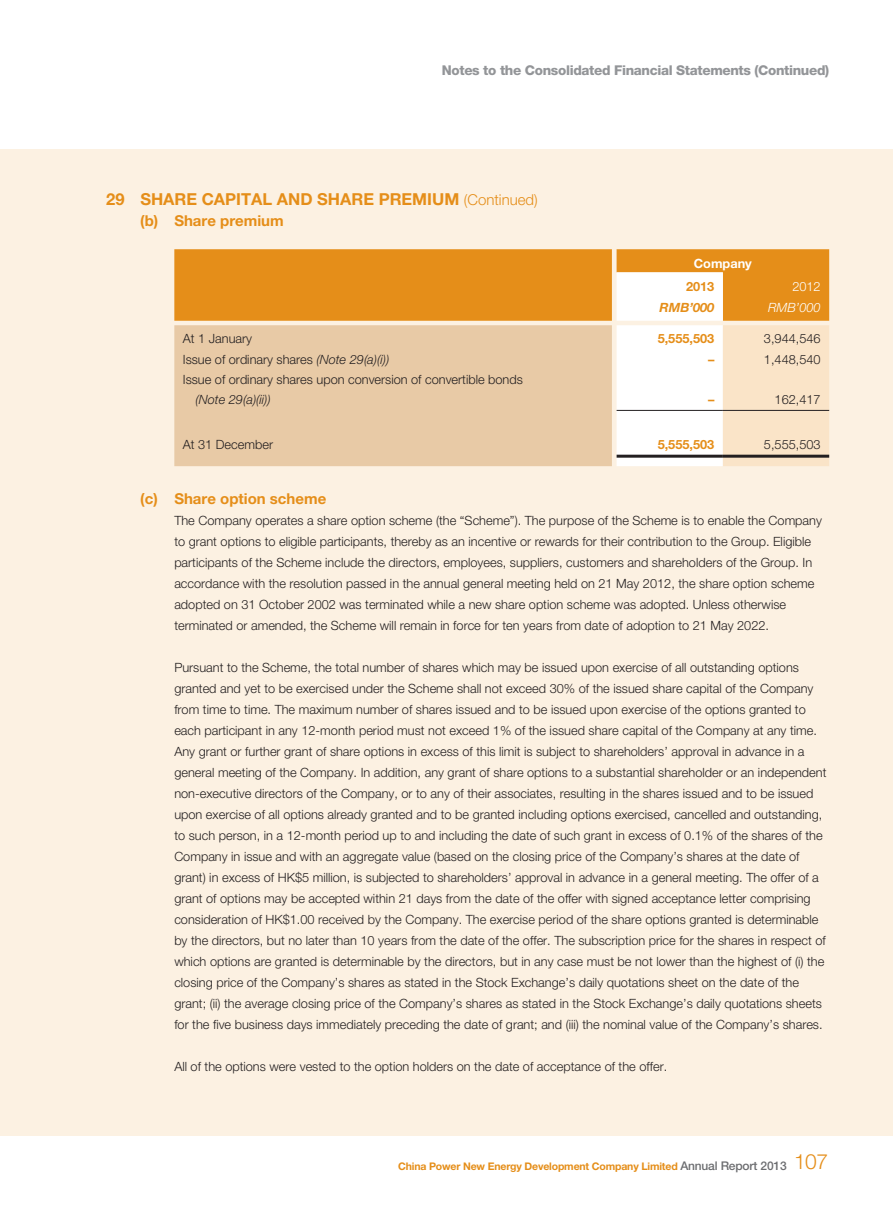
<style>
.page{position:relative;width:893px;height:1212px;background:#fff}
.page>*{position:absolute;margin:0;border:0;box-sizing:border-box;transform-origin:0 0}
._01_H1{font:700 16.5px "Helvetica Neue LT Std";color:#e58e19}
._02_H2{font:700 15px "Helvetica Neue LT Std";color:#e58e19}
.t1{font:800 13.5px "Helvetica Neue LT Std";letter-spacing:-.025em;color:#939598}
._00_txt{font:300 12.75px/21px "Helvetica Neue LT Std";color:#231f20}
._50_Table_txt{font:300 12.75px "Helvetica Neue LT Std";color:#231f20}
._50_Table_txt-2{font:700 12.75px "Helvetica Neue LT Std";color:#e58e19}
._50_Table_txt-3{font:italic 300 12.75px "Helvetica Neue LT Std";color:#231f20}
._50_Table_txt-4{font:700 12.75px "Helvetica Neue LT Std";color:#fff}
._50_Table_txt-5{font:italic 700 12.75px "Helvetica Neue LT Std";color:#e58e19}
._50_Table_txt-6{font:italic 300 12.75px "Helvetica Neue LT Std";color:#fff}
._50_Table_txt-7{font:300 12.75px "Helvetica Neue LT Std";color:#fff}
.t2{font:700 10.5px "Helvetica Neue LT Std";letter-spacing:-.015em;color:#e58e19}
.s1{font-weight:300;font-size:15px}
.s2{font-style:italic}
.s3{font-weight:500;font-size:12px;color:#6c6d70}
.s4{font-weight:300;font-size:21px}
</style>
<div class="page">
<div style="left:0;top:149px;width:893px;height:986px;background:#fcf1e2"></div>
<div style="left:174px;top:249px;width:655px;height:72px;background:#e58e19"></div>
<div style="left:174px;top:325px;width:438px;height:141px;background:#e8caa6"></div>
<svg style="left:617px;top:272px;width:212px;height:194px;background:#f9e5cc"></svg>
<hr style="left:617px;top:410px;width:106px;height:1px;background:#231f20">
<hr style="left:723px;top:410px;width:106px;height:1px;background:#231f20">
<hr style="left:617px;top:455px;width:106px;height:3px;background:#231f20">
<hr style="left:723px;top:455px;width:106px;height:3px;background:#231f20">
<p class="t1" style="left:442px;top:62px;width:389px">Notes to the Consolidated Financial Statements (Continued)</p>
<p class="_01_H1" style="left:106px;top:189px;width:433px">29 SHARE CAPITAL AND SHARE PREMIUM <span class="s1">(Continued)</span></p>
<p class="_02_H2" style="left:140px;top:211px;width:145px">(b) Share premium</p>
<p class="_50_Table_txt-4" style="left:694px;top:256px;width:60px">Company</p>
<p class="_50_Table_txt-2" style="left:686px;top:279px;width:30px">2013</p>
<p class="_50_Table_txt-7" style="left:792px;top:279px;width:30px">2012</p>
<p class="_50_Table_txt-5" style="left:660px;top:300px;width:56px">RMB’000</p>
<p class="_50_Table_txt-6" style="left:768px;top:300px;width:54px">RMB’000</p>
<p class="_50_Table_txt" style="left:183px;top:331px;width:71px">At 1 January</p>
<p class="_50_Table_txt-2" style="left:658px;top:331px;width:58px">5,555,503</p>
<p class="_50_Table_txt" style="left:764px;top:331px;width:58px">3,944,546</p>
<p class="_50_Table_txt" style="left:183px;top:351px;width:208px">Issue of ordinary shares <span class="s2">(Note 29(a)(i))</span></p>
<p class="_50_Table_txt-2" style="left:708px;top:351px;width:8px">–</p>
<p class="_50_Table_txt" style="left:764px;top:351px;width:58px">1,448,540</p>
<p class="_50_Table_txt" style="left:183px;top:371px;width:342px">Issue of ordinary shares upon conversion of convertible bonds</p>
<p class="_50_Table_txt-3" style="left:196px;top:392px;width:77px">(Note 29(a)(ii))</p>
<p class="_50_Table_txt-2" style="left:708px;top:392px;width:8px">–</p>
<p class="_50_Table_txt" style="left:775px;top:392px;width:48px">162,417</p>
<p class="_50_Table_txt" style="left:183px;top:437px;width:92px">At 31 December</p>
<p class="_50_Table_txt-2" style="left:658px;top:437px;width:58px">5,555,503</p>
<p class="_50_Table_txt" style="left:764px;top:437px;width:58px">5,555,503</p>
<p class="_02_H2" style="left:140px;top:489px;width:187px">(c) Share option scheme</p>
<p class="_00_txt" style="left:174px;top:509px;width:649px">The Company operates a share option scheme (the “Scheme”). The purpose of the Scheme is to enable the Company to grant options to eligible participants, thereby as an incentive or rewards for their contribution to the Group. Eligible participants of the Scheme include the directors, employees, suppliers, customers and shareholders of the Group. In accordance with the resolution passed in the annual general meeting held on 21 May 2012, the share option scheme adopted on 31 October 2002 was terminated while a new share option scheme was adopted. Unless otherwise terminated or amended, the Scheme will remain in force for ten years from date of adoption to 21 May 2022.</p>
<p class="_00_txt" style="left:174px;top:656px;width:654px">Pursuant to the Scheme, the total number of shares which may be issued upon exercise of all outstanding options granted and yet to be exercised under the Scheme shall not exceed 30% of the issued share capital of the Company from time to time. The maximum number of shares issued and to be issued upon exercise of the options granted to each participant in any 12-month period must not exceed 1% of the issued share capital of the Company at any time.<br>Any grant or further grant of share options in excess of this limit is subject to shareholders’ approval in advance in a general meeting of the Company. In addition, any grant of share options to a substantial shareholder or an independent non-executive directors of the Company, or to any of their associates, resulting in the shares issued and to be issued upon exercise of all options already granted and to be granted including options exercised, cancelled and outstanding, to such person, in a 12-month period up to and including the date of such grant in excess of 0.1% of the shares of the Company in issue and with an aggregate value (based on the closing price of the Company’s shares at the date of grant) in excess of HK$5 million, is subjected to shareholders’ approval in advance in a general meeting. The offer of a grant of options may be accepted within 21 days from the date of the offer with signed acceptance letter comprising consideration of HK$1.00 received by the Company. The exercise period of the share options granted is determinable by the directors, but no later than 10 years from the date of the offer. The subscription price for the shares in respect of which options are granted is determinable by the directors, but in any case must be not lower than the highest of (i) the closing price of the Company’s shares as stated in the Stock Exchange’s daily quotations sheet on the date of the grant; (ii) the average closing price of the Company’s shares as stated in the Stock Exchange’s daily quotations sheets for the five business days immediately preceding the date of grant; and (iii) the nominal value of the Company’s shares.</p>
<p class="_00_txt" style="left:174px;top:1055px;width:494px">All of the options were vested to the option holders on the date of acceptance of the offer.</p>
<p class="t2" style="left:398px;top:1159px;width:432px">China Power New Energy Development Company Limited <span class="s3">Annual Report 2013</span> <span class="s4">107</span></p>
</div>
